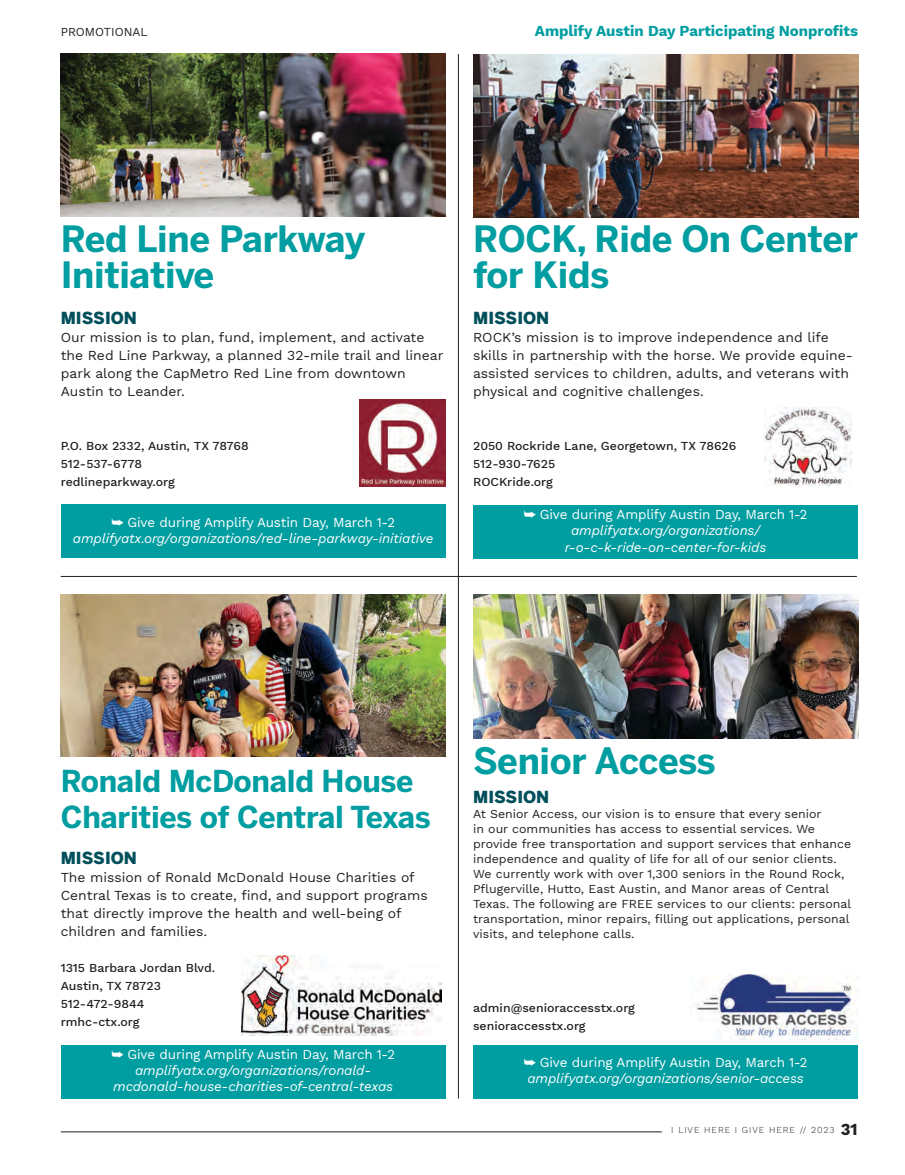
<style>
.page{position:relative;width:905px;height:1175px;background:#fff}
.page>*{position:absolute;margin:0;border:0;box-sizing:border-box;transform-origin:0 0}
.t1{font:700 36px/36px "Benton Sans";letter-spacing:-.01em;color:#009da1}
.t2{font:700 30px/36px "Benton Sans";letter-spacing:-.01em;color:#009da1}
.t3{font:900 16.5px "Benton Sans";color:#004f5a}
.t4{font:700 15px "Work Sans";color:#009da1}
.t5{font:13.5px/18px "Work Sans";color:#231f20}
.t6{font:italic 13.5px/16.2px "Work Sans";letter-spacing:-.01em;color:#fff;text-align:center}
.t7{font:12px/15px "Work Sans";color:#231f20}
.t8{font:500 12px/18px "Work Sans";color:#231f20}
.t9{font:300 9px "Work Sans";letter-spacing:.1em;color:#231f20}
.s1{font-style:normal}
.s2{font-weight:700;font-size:16.5px}
</style>
<div class="page">
<hr style="left:61px;top:1131px;width:600px;height:1px;background:#231f20">
<hr style="left:458px;top:54px;width:1px;height:1044px;background:#231f20">
<hr style="left:61px;top:576px;width:795px;height:1px;background:#231f20">
<img style="left:61px;top:54px;width:384px;height:162px">
<div style="left:61px;top:504px;width:384px;height:54px;background:#009da1"></div>
<img style="left:359px;top:400px;width:86px;height:86px">
<img style="left:61px;top:594px;width:384px;height:162px">
<div style="left:61px;top:1044px;width:384px;height:54px;background:#009da1"></div>
<img style="left:241px;top:955px;width:201px;height:80px">
<img style="left:473px;top:55px;width:385px;height:162px">
<div style="left:473px;top:505px;width:385px;height:54px;background:#009da1"></div>
<img style="left:764px;top:408px;width:87px;height:79px">
<img style="left:473px;top:594px;width:385px;height:144px">
<div style="left:473px;top:1044px;width:385px;height:54px;background:#009da1"></div>
<img style="left:696px;top:974px;width:162px;height:65px">
<p class="t7" style="left:61px;top:24px;width:88px">PROMOTIONAL</p>
<p class="t4" style="left:535px;top:19px;width:324px">Amplify Austin Day Participating Nonprofits</p>
<h1 class="t1" style="left:61px;top:220px;width:306px">Red Line Parkway<br>Initiative</h1>
<p class="t3" style="left:61px;top:308px;width:78px">MISSION</p>
<p class="t5" style="left:61px;top:328px;width:384px">Our mission is to plan, fund, implement, and activate the Red Line Parkway, a planned 32-mile trail and linear park along the CapMetro Red Line from downtown Austin to Leander.</p>
<p class="t8" style="left:61px;top:436px;width:189px">P.O. Box 2332, Austin, TX 78768<br>512-537-6778 redlineparkway.org</p>
<p class="t6" style="left:73px;top:513px;width:362px">➥ <span class="s1">Give during Amplify Austin Day, March 1-2 </span>amplifyatx.org/organizations/red-line-parkway-initiative</p>
<h1 class="t1" style="left:473px;top:220px;width:386px">ROCK, Ride On Center for Kids</h1>
<p class="t3" style="left:473px;top:308px;width:78px">MISSION</p>
<p class="t5" style="left:473px;top:328px;width:381px">ROCK’s mission is to improve independence and life skills in partnership with the horse. We provide equine&shy;assisted services to children, adults, and veterans with physical and cognitive challenges.</p>
<p class="t8" style="left:473px;top:436px;width:265px">2050 Rockride Lane, Georgetown, TX 78626<br>512-930-7625<br>ROCKride.org</p>
<p class="t6" style="left:523px;top:505px;width:285px">➥ <span class="s1">Give during Amplify Austin Day, March 1-2 </span>amplifyatx.org/organizations/ r-o-c-k-ride-on-center-for-kids</p>
<h2 class="t2" style="left:61px;top:763px;width:372px">Ronald McDonald House<br>Charities of Central Texas</h2>
<p class="t3" style="left:61px;top:848px;width:78px">MISSION</p>
<p class="t5" style="left:61px;top:868px;width:368px">The mission of Ronald McDonald House Charities of Central Texas is to create, find, and support programs that directly improve the health and well-being of children and families.</p>
<p class="t8" style="left:61px;top:958px;width:156px">1315 Barbara Jordan Blvd.<br>Austin, TX 78723<br>512-472-9844 rmhc-ctx.org</p>
<p class="t6" style="left:111px;top:1045px;width:285px">➥ <span class="s1">Give during Amplify Austin Day, March 1-2 </span>amplifyatx.org/organizations/ronald&shy;mcdonald-house-charities-of-central-texas</p>
<h1 class="t1" style="left:473px;top:742px;width:244px">Senior Access</h1>
<p class="t3" style="left:473px;top:786px;width:78px">MISSION</p>
<p class="t7" style="left:473px;top:805px;width:380px">At Senior Access, our vision is to ensure that every senior<br>in our communities has access to essential services. We provide free transportation and support services that enhance independence and quality of life for all of our senior clients.<br>We currently work with over 1,300 seniors in the Round Rock, Pflugerville, Hutto, East Austin, and Manor areas of Central Texas. The following are FREE services to our clients: personal transportation, minor repairs, filling out applications, personal visits, and telephone calls.</p>
<p class="t8" style="left:473px;top:998px;width:163px">admin@senioraccesstx.org senioraccesstx.org</p>
<p class="t6" style="left:523px;top:1053px;width:285px;text-align:left">➥ <span class="s1">Give during Amplify Austin Day, March 1-2 </span>amplifyatx.org/organizations/senior-access</p>
<p class="t9" style="left:671px;top:1124px;width:188px">I LIVE HERE I GIVE HERE // 2023 <span class="s2">31</span></p>
</div>
